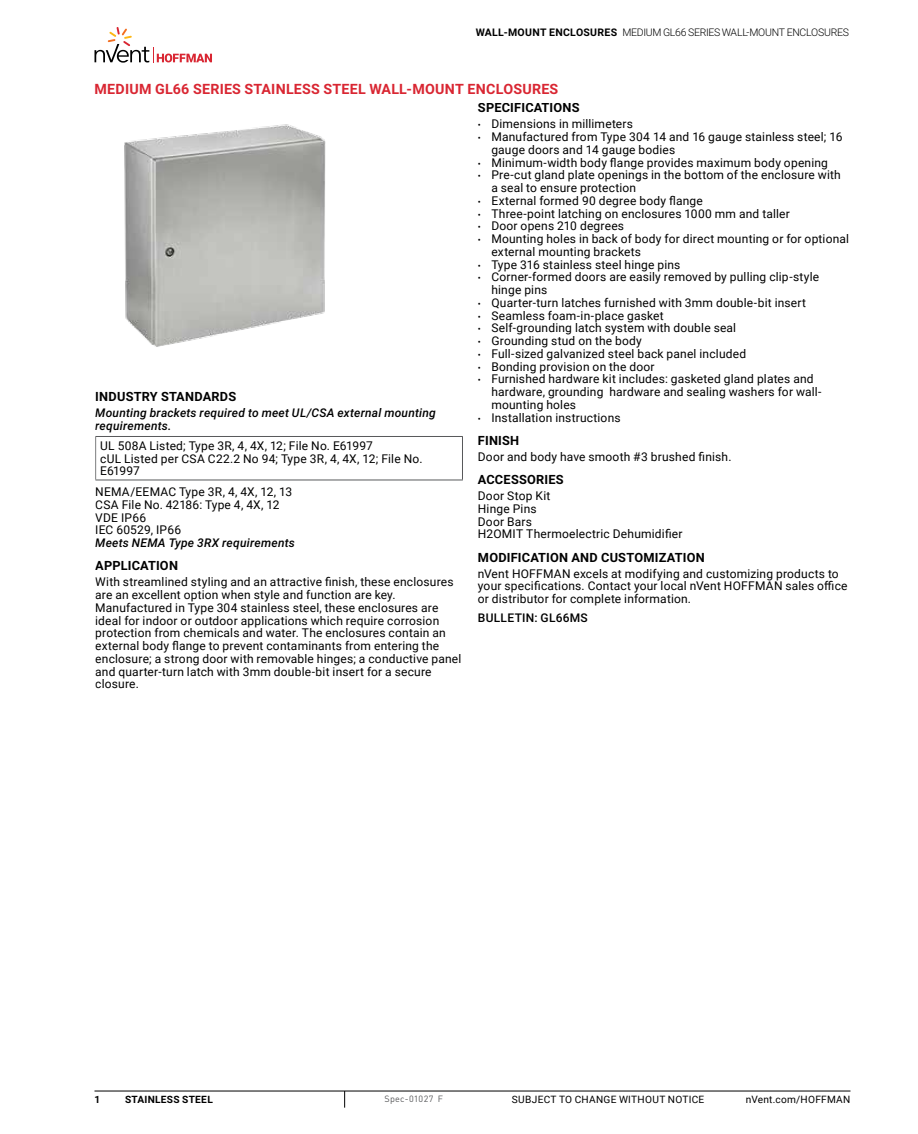
<style>
.page{position:relative;width:918px;height:1134px;background:#fff}
.page>*{position:absolute;margin:0;border:0;box-sizing:border-box;transform-origin:0 0}
.t1{font:700 14.25px "Roboto";letter-spacing:.015em;color:#d92632}
.t2{font:700 12.75px "Roboto";letter-spacing:.015em;color:#000}
.t3{font:12px/12.8px "Roboto";letter-spacing:.015em;color:#000}
.t4{font:italic 500 12px/12.8px "Roboto";letter-spacing:.02em;color:#000}
.t5{font:500 12px "Roboto";letter-spacing:.02em;color:#000}
.t6{font:300 10.5px "Roboto";letter-spacing:-.025em;color:#000}
.t7{font:10.2px "Roboto";letter-spacing:.025em;color:#000}
.t8{font:700 10.2px "Roboto";letter-spacing:.025em;color:#000}
.t9{font:9px "DIN Pro";letter-spacing:.03em;color:#58595b}
.s1{font-weight:700}
.s2{font-size:9px}
</style>
<div class="page">
<svg style="left:95px;top:27px;width:117px;height:36px"></svg>
<hr style="left:94px;top:1091px;width:756px;height:1px;background:#000">
<svg style="left:344px;top:1091px;width:1px;height:17px"></svg>
<img style="left:124px;top:124px;width:202px;height:223px">
<hr style="left:95px;top:436px;width:368px;height:1px;background:#58595b">
<hr style="left:95px;top:480px;width:368px;height:1px;background:#58595b">
<hr style="left:462px;top:437px;width:1px;height:43px;background:#58595b">
<p class="t6" style="left:476px;top:25px;width:374px"><span class="s1">WALL-MOUNT ENCLOSURES</span> MEDIUM GL66 SERIES WALL-MOUNT ENCLOSURES</p>
<p class="t1" style="left:94px;top:79px;width:465px">MEDIUM GL66 SERIES STAINLESS STEEL WALL-MOUNT ENCLOSURES</p>
<p class="t2" style="left:95px;top:388px;width:9px">INDUSTR</p>
<p class="t2" style="left:150px;top:388px;width:21px">Y STANDARDS</p>
<p class="t4" style="left:95px;top:406px;width:342px">Mounting brackets required to meet UL/CSA external mounting requirements.</p>
<p class="t3" style="left:100px;top:439px;width:324px">UL 508A Listed; Type 3R, 4, 4X, 12; File No. E61997<br>cUL Listed per CSA C22.2 No 94; Type 3R, 4, 4X, 12; File No.<br>E61997</p>
<p class="t3" style="left:95px;top:485px;width:198px">NEMA/EEMAC Type 3R, 4, 4X, 12, 13<br>CSA File No. 42186: Type 4, 4X, 12<br>VDE IP66<br>IEC 60529, IP66</p>
<p class="t4" style="left:95px;top:536px;width:201px">Meets NEMA Type 3RX requirements</p>
<p class="t2" style="left:95px;top:557px;width:34px">APPLICATION</p>
<p class="t3" style="left:95px;top:575px;width:368px">With streamlined styling and an attractive finish, these enclosures are an excellent option when style and function are key.<br>Manufactured in Type 304 stainless steel, these enclosures are ideal for indoor or outdoor applications which require corrosion protection from chemicals and water. The enclosures contain an external body flange to prevent contaminants from entering the enclosure; a strong door with removable hinges; a conductive panel and quarter-turn latch with 3mm double-bit insert for a secure closure.</p>
<p class="t2" style="left:478px;top:99px;width:52px">SPECI FICATIONS</p>
<p class="t3" style="left:478px;top:117px;width:157px"><span class="s2">•</span> Dimensions in millimeters</p>
<p class="t3" style="left:491px;top:130px;width:353px;text-indent:-14px"><span class="s2">•</span> Manufactured from Type 304 14 and 16 gauge stainless steel; 16 gauge doors and 14 gauge bodies</p>
<p class="t3" style="left:478px;top:156px;width:352px"><span class="s2">•</span> Minimum-width body flange provides maximum body opening</p>
<p class="t3" style="left:491px;top:168px;width:351px;text-indent:-14px"><span class="s2">•</span> Pre-cut gland plate openings in the bottom of the enclosure with a seal to ensure protection</p>
<p class="t3" style="left:478px;top:194px;width:227px"><span class="s2">•</span> External formed 90 degree body flange</p>
<p class="t3" style="left:478px;top:207px;width:314px"><span class="s2">•</span> Three-point latching on enclosures 1000 mm and taller</p>
<p class="t3" style="left:478px;top:219px;width:148px"><span class="s2">•</span> Door opens 210 degrees</p>
<p class="t3" style="left:491px;top:232px;width:359px;text-indent:-14px"><span class="s2">•</span> Mounting holes in back of body for direct mounting or for optional external mounting brackets</p>
<p class="t3" style="left:478px;top:258px;width:204px"><span class="s2">•</span> Type 316 stainless steel hinge pins</p>
<p class="t3" style="left:491px;top:270px;width:329px;text-indent:-14px"><span class="s2">•</span> Corner-formed doors are easily removed by pulling clip-style hinge pins</p>
<p class="t3" style="left:478px;top:296px;width:330px"><span class="s2">•</span> Quarter-turn latches furnished with 3mm double-bit insert</p>
<p class="t3" style="left:478px;top:309px;width:187px"><span class="s2">•</span> Seamless foam-in-place gasket</p>
<p class="t3" style="left:478px;top:321px;width:260px"><span class="s2">•</span> Self-grounding latch system with double seal</p>
<p class="t3" style="left:478px;top:334px;width:166px"><span class="s2">•</span> Grounding stud on the body</p>
<p class="t3" style="left:478px;top:347px;width:270px"><span class="s2">•</span> Full-sized galvanized steel back panel included</p>
<p class="t3" style="left:478px;top:360px;width:178px"><span class="s2">•</span> Bonding provision on the door</p>
<p class="t3" style="left:491px;top:372px;width:332px;text-indent:-14px"><span class="s2">•</span> Furnished hardware kit includes: gasketed gland plates and hardware, grounding hardware and sealing washers for wall&shy;mounting holes</p>
<p class="t3" style="left:478px;top:411px;width:144px"><span class="s2">•</span> Installation instructions</p>
<p class="t2" style="left:478px;top:432px;width:15px">FINIS</p>
<p class="t2" style="left:510px;top:432px;width:11px">H</p>
<p class="t3" style="left:478px;top:450px;width:255px">Door and body have smooth #3 brushed finish.</p>
<p class="t2" style="left:478px;top:471px;width:10px">ACC</p>
<p class="t2" style="left:504px;top:471px;width:16px">ESSORI</p>
<p class="t2" style="left:549px;top:471px;width:16px">ES</p>
<p class="t3" style="left:478px;top:489px;width:206px">Door Stop Kit<br>Hinge Pins<br>Door Bars<br>H2OMIT Thermoelectric Dehumidifier</p>
<p class="t2" style="left:478px;top:548px;width:49px">MODIFICATION</p>
<p class="t2" style="left:571px;top:548px;width:10px">AND</p>
<p class="t2" style="left:601px;top:548px;width:10px">CUSTO</p>
<p class="t2" style="left:643px;top:548px;width:32px">MIZATION</p>
<p class="t3" style="left:478px;top:567px;width:371px">nVent HOFFMAN excels at modifying and customizing products to your specifications. Contact your local nVent HOFFMAN sales office or distributor for complete information.</p>
<p class="t5" style="left:478px;top:609px;width:111px">BULLETIN: GL66MS</p>
<p class="t8" style="left:94px;top:1092px;width:7px">1</p>
<p class="t8" style="left:125px;top:1092px;width:89px">STAINLESS STEEL</p>
<p class="t9" style="left:384px;top:1092px;width:60px">Spec-01027 F</p>
<p class="t7" style="left:512px;top:1092px;width:194px">SUBJECT TO CHANGE WITHOUT NOTICE</p>
<p class="t7" style="left:746px;top:1092px;width:106px">nVent.com/HOFFMAN</p>
</div>
